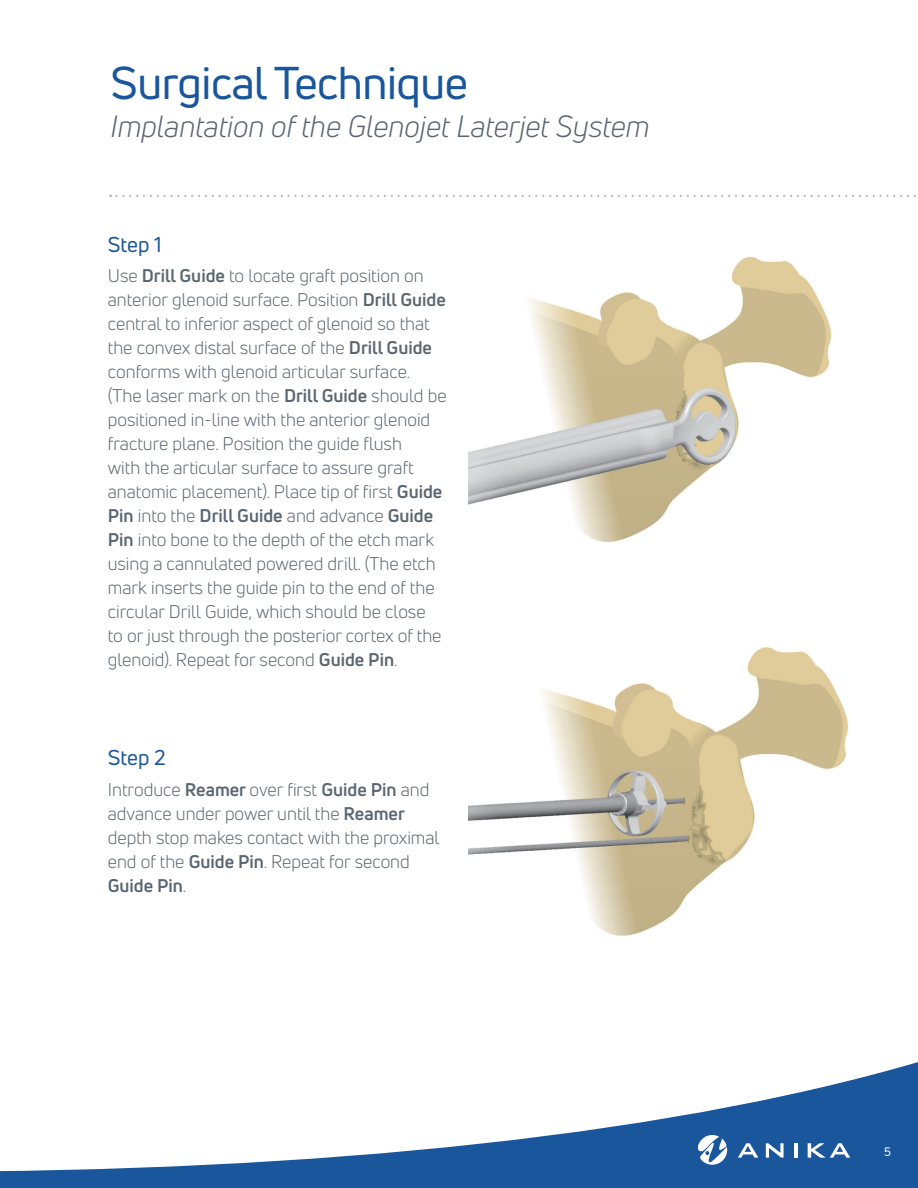
<style>
.page{position:relative;width:918px;height:1188px;background:#fff}
.page>*{position:absolute;margin:0;border:0;box-sizing:border-box;transform-origin:0 0}
.t1{font:45px "Uni Neue";letter-spacing:-.01em;color:#1a569c}
.t2{font:italic 30px "Uni Neue";color:#5a6671}
.t3{font:21px "Uni Neue";color:#1a569c}
.t4{font:18px/24px "Uni Neue";color:#5a6671}
.t5{font:12px "Uni Neue";color:#fff}
.s1{font-weight:700}
</style>
<div class="page">
<svg style="left:0;top:1062px;width:918px;height:126px"></svg>
<svg style="left:697px;top:1135px;width:30px;height:30px"></svg>
<svg style="left:808px;top:1143px;width:42px;height:15px"></svg>
<hr style="left:794px;top:1143px;width:3px;height:15px;background:#fff">
<svg style="left:738px;top:1143px;width:20px;height:15px"></svg>
<svg style="left:766px;top:1143px;width:18px;height:15px"></svg>
<svg style="left:110px;top:195px;width:806px;height:2px"></svg>
<img style="left:468px;top:256px;width:364px;height:286px">
<img style="left:468px;top:647px;width:380px;height:289px">
<p class="t1" style="left:111px;top:55px;width:359px">Surgical Technique</p>
<p class="t2" style="left:111px;top:108px;width:541px">Implantation of the Glenojet Laterjet System</p>
<p class="t3" style="left:108px;top:231px;width:55px">Step 1</p>
<p class="t4" style="left:108px;top:264px;width:340px">Use <span class="s1">Drill Guide</span> to locate graft position on anterior glenoid surface. Position <span class="s1">Drill Guide </span>central to inferior aspect of glenoid so that the convex distal surface of the <span class="s1">Drill Guide </span>conforms with glenoid articular surface. (The laser mark on the <span class="s1">Drill Guide</span> should be positioned in-line with the anterior glenoid fracture plane. Position the guide flush<br>with the articular surface to assure graft anatomic placement). Place tip of first <span class="s1">Guide Pin</span> into the <span class="s1">Drill Guide</span> and advance <span class="s1">Guide Pin</span> into bone to the depth of the etch mark using a cannulated powered drill. (The etch mark inserts the guide pin to the end of the circular Drill Guide, which should be close<br>to or just through the posterior cortex of the glenoid). Repeat for second <span class="s1">Guide Pin</span>.</p>
<p class="t3" style="left:108px;top:745px;width:60px">Step 2</p>
<p class="t4" style="left:108px;top:778px;width:333px">Introduce <span class="s1">Reamer</span> over first <span class="s1">Guide Pin</span> and advance under power until the <span class="s1">Reamer </span>depth stop makes contact with the proximal end of the <span class="s1">Guide Pin</span>. Repeat for second <span class="s1">Guide Pin</span>.</p>
<p class="t5" style="left:884px;top:1144px;width:8px">5</p>
</div>
